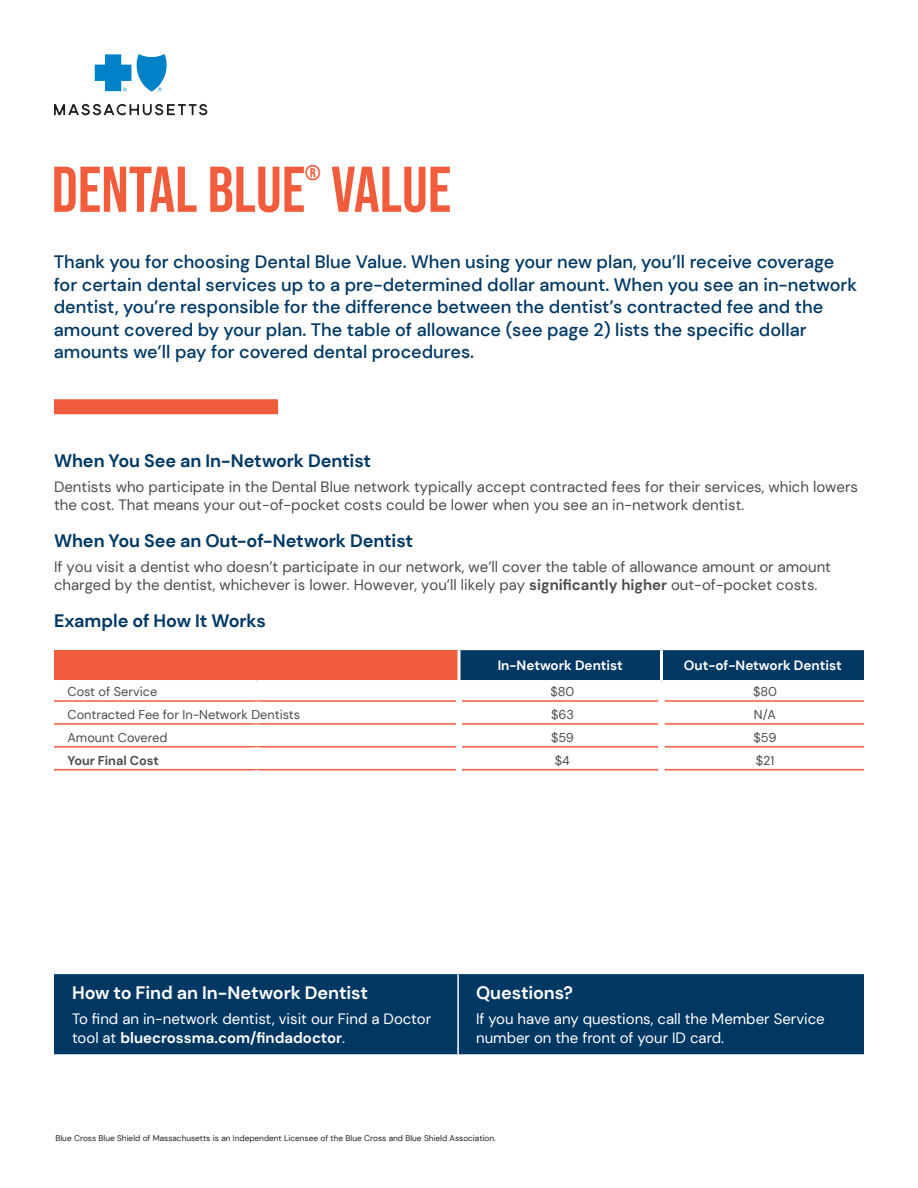
<style>
.page{position:relative;width:918px;height:1188px;background:#fff}
.page>*{position:absolute;margin:0;border:0;box-sizing:border-box;transform-origin:0 0}
.t1{font:64.5px "Bebas Neue";color:#f15c3c}
.t2{font:21px "Bebas Neue";color:#f15c3c}
.t3{font:500 18px/22.5px "DM Sans";color:#003864}
._007_TXT_1p1_5{font:700 18px "DM Sans";letter-spacing:-.005em;color:#003864}
._007_TXT_1p1_5-2{font:700 18px "DM Sans";letter-spacing:-.005em;color:#fff}
.text{font:15px/18px "DM Sans";color:#4b4c4d}
._005_Sub_Head{font:15px/19.5px "DM Sans";color:#fff}
.t4{font:700 13.5px "DM Sans";color:#fff}
.Cell_Text{font:12.75px "DM Sans";color:#4b4c4d}
.Cell_Text-2{font:700 12.75px "DM Sans";color:#4b4c4d}
.t5{font:8.25px "DM Sans";color:#231f20}
.s1{font-weight:700}
</style>
<div class="page">
<div style="left:54px;top:974px;width:810px;height:80px;background:#003864"></div>
<hr style="left:457px;top:974px;width:2px;height:80px;background:#fff">
<svg style="left:95px;top:54px;width:72px;height:38px"></svg>
<svg style="left:54px;top:104px;width:153px;height:11px"></svg>
<div style="left:54px;top:399px;width:224px;height:15px;background:#f15c3c"></div>
<div style="left:54px;top:650px;width:405px;height:32px;background:#f15c3c"></div>
<div style="left:460px;top:650px;width:404px;height:30px;background:#003864"></div>
<svg style="left:54px;top:770px;width:810px;height:1px"></svg>
<hr style="left:458px;top:650px;width:2px;height:30px;background:#fff">
<hr style="left:660px;top:650px;width:3px;height:30px;background:#fff">
<hr style="left:54px;top:680px;width:202px;height:3px;background:#fff">
<hr style="left:256px;top:680px;width:203px;height:3px;background:#fff">
<hr style="left:54px;top:700px;width:202px;height:2px;background:#f15c3c">
<hr style="left:256px;top:700px;width:200px;height:2px;background:#f15c3c">
<hr style="left:462px;top:700px;width:196px;height:2px;background:#f15c3c">
<hr style="left:664px;top:700px;width:200px;height:2px;background:#f15c3c">
<hr style="left:54px;top:723px;width:202px;height:2px;background:#f15c3c">
<hr style="left:256px;top:723px;width:200px;height:2px;background:#f15c3c">
<hr style="left:462px;top:723px;width:196px;height:2px;background:#f15c3c">
<hr style="left:664px;top:723px;width:200px;height:2px;background:#f15c3c">
<hr style="left:54px;top:746px;width:202px;height:2px;background:#f15c3c">
<hr style="left:256px;top:746px;width:200px;height:2px;background:#f15c3c">
<hr style="left:462px;top:746px;width:196px;height:2px;background:#f15c3c">
<hr style="left:664px;top:746px;width:200px;height:2px;background:#f15c3c">
<hr style="left:54px;top:769px;width:202px;height:1px;background:#f15c3c">
<hr style="left:256px;top:769px;width:200px;height:1px;background:#f15c3c">
<hr style="left:462px;top:769px;width:196px;height:1px;background:#f15c3c">
<hr style="left:664px;top:769px;width:200px;height:1px;background:#f15c3c">
<p class="t2" style="left:305px;top:161px;width:17px">®</p>
<p class="t1" style="left:52px;top:153px;width:401px">DENTAL BLUE VALUE</p>
<p class="t3" style="left:54px;top:250px;width:805px">Thank you for choosing Dental Blue Value. When using your new plan, you’ll receive coverage for certain dental services up to a pre-determined dollar amount. When you see an in-network dentist, you’re responsible for the difference between the dentist’s contracted fee and the amount covered by your plan. The table of allowance (see page 2) lists the specific dollar amounts we’ll pay for covered dental procedures.</p>
<p class="_007_TXT_1p1_5" style="left:54px;top:449px;width:319px">When You See an In-Network Dentist</p>
<p class="text" style="left:54px;top:477px;width:806px">Dentists who participate in the Dental Blue network typically accept contracted fees for their services, which lowers the cost. That means your out-of-pocket costs could be lower when you see an in-network dentist.</p>
<p class="_007_TXT_1p1_5" style="left:54px;top:529px;width:361px">When You See an Out-of-Network Dentist</p>
<p class="text" style="left:54px;top:557px;width:779px">If you visit a dentist who doesn’t participate in our network, we’ll cover the table of allowance amount or amount charged by the dentist, whichever is lower. However, you’ll likely pay <span class="s1">significantly higher</span> out-of-pocket costs.</p>
<p class="_007_TXT_1p1_5" style="left:54px;top:610px;width:213px">Example of How It Works</p>
<p class="t4" style="left:498px;top:657px;width:126px">In-Network Dentist</p>
<p class="t4" style="left:684px;top:657px;width:159px">Out-of-Network Dentist</p>
<p class="Cell_Text" style="left:68px;top:684px;width:91px">Cost of Service</p>
<p class="Cell_Text" style="left:551px;top:684px;width:25px">$80</p>
<p class="Cell_Text" style="left:753px;top:684px;width:25px">$80</p>
<p class="Cell_Text" style="left:68px;top:707px;width:234px">Contracted Fee for In-Network Dentists</p>
<p class="Cell_Text" style="left:551px;top:707px;width:24px">$63</p>
<p class="Cell_Text" style="left:754px;top:707px;width:24px">N/A</p>
<p class="Cell_Text" style="left:68px;top:730px;width:101px">Amount Covered</p>
<p class="Cell_Text" style="left:551px;top:730px;width:24px">$59</p>
<p class="Cell_Text" style="left:754px;top:730px;width:24px">$59</p>
<p class="Cell_Text-2" style="left:68px;top:753px;width:93px">Your Final Cost</p>
<p class="Cell_Text" style="left:555px;top:753px;width:17px">$4</p>
<p class="Cell_Text" style="left:756px;top:753px;width:20px">$21</p>
<p class="_007_TXT_1p1_5-2" style="left:72px;top:981px;width:297px">How to Find an In-Network Dentist</p>
<p class="_005_Sub_Head" style="left:72px;top:1009px;width:361px">To find an in-network dentist, visit our Find a Doctor tool at <span class="s1">bluecrossma.com/findadoctor</span>.</p>
<p class="_007_TXT_1p1_5-2" style="left:476px;top:981px;width:99px">Questions?</p>
<p class="_005_Sub_Head" style="left:476px;top:1009px;width:350px">If you have any questions, call the Member Service number on the front of your ID card.</p>
<p class="t5" style="left:56px;top:1133px;width:442px">Blue Cross Blue Shield of Massachusetts is an Independent Licensee of the Blue Cross and Blue Shield Association.</p>
</div>
